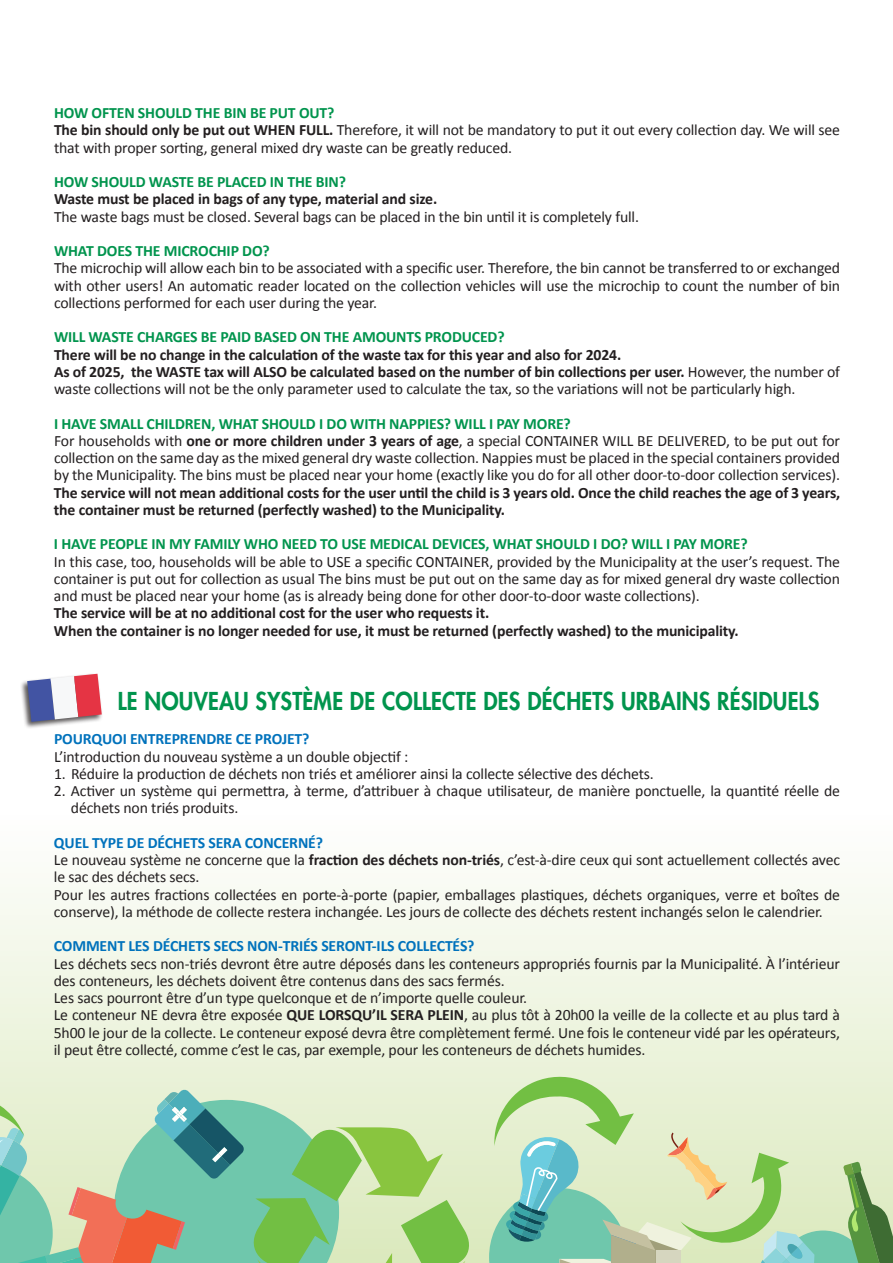
<style>
.page{position:relative;width:893px;height:1263px;background:#fff}
.page>*{position:absolute;margin:0;border:0;box-sizing:border-box;transform-origin:0 0}
.t1{font:800 24px "Futura";letter-spacing:.01em;color:#00944d;scale:.92 1}
.t2{font:15.75px/17.2px "Calibri";letter-spacing:-.01em;color:#231f20}
.t3{font:700 15.75px/17.2px "Calibri";letter-spacing:-.01em;color:#231f20}
.t4{font:700 15.75px "Calibri";letter-spacing:-.01em;color:#00944d}
.t5{font:700 15.75px "Calibri";letter-spacing:-.01em;color:#0072bc}
.s1{font-weight:700;color:#00944d}
.s2{font-weight:700}
.s3{font-weight:400}
.s4{font-weight:700;color:#0072bc}
</style>
<div class="page">
<div style="left:0;top:812px;width:893px;height:451px;background:linear-gradient(to bottom,#fffefe,#dbe9bd)"></div>
<svg style="left:0;top:1089px;width:475px;height:174px"></svg>
<svg style="left:489px;top:1070px;width:404px;height:193px"></svg>
<div style="left:20px;top:672px;width:83px;height:57px;background:#231f20;opacity:.75"></div>
<svg style="left:27px;top:674px;width:75px;height:48px"></svg>
<p class="t2" style="left:54px;top:104px;width:788px"><span class="s1">HOW OFTEN SHOULD THE BIN BE PUT OUT?<br></span><span class="s2">The bin should only be put out WHEN FULL.</span> Therefore, it will not be mandatory to put it out every collection day. We will see that with proper sorting, general mixed dry waste can be greatly reduced.</p>
<p class="t4" style="left:54px;top:172px;width:294px">HOW SHOULD WASTE BE PLACED IN THE BIN?</p>
<p class="t3" style="left:54px;top:190px;width:385px">Waste must be placed in bags of any type, material and size.</p>
<p class="t2" style="left:54px;top:207px;width:586px">The waste bags must be closed. Several bags can be placed in the bin until it is completely full.</p>
<p class="t4" style="left:54px;top:241px;width:217px">WHAT DOES THE MICROCHIP DO?</p>
<p class="t2" style="left:54px;top:259px;width:788px;text-align:justify">The microchip will allow each bin to be associated with a specific user. Therefore, the bin cannot be transferred to or exchanged with other users! An automatic reader located on the collection vehicles will use the microchip to count the number of bin collections performed for each user during the year.</p>
<p class="t4" style="left:54px;top:327px;width:452px">WILL WASTE CHARGES BE PAID BASED ON THE AMOUNTS PRODUCED?</p>
<p class="t3" style="left:54px;top:345px;width:788px">There will be no change in the calculation of the waste tax for this year and also for 2024.<br>As of 2025, the WASTE tax will ALSO be calculated based on the number of bin collections per user. <span class="s3">However, the number of waste collections will not be the only parameter used to calculate the tax, so the variations will not be particularly high.</span></p>
<p class="t2" style="left:54px;top:414px;width:788px"><span class="s1">I HAVE SMALL CHILDREN, WHAT SHOULD I DO WITH NAPPIES? WILL I PAY MORE?<br></span>For households with <span class="s2">one or more children under 3 years of age</span>, a special CONTAINER WILL BE DELIVERED, to be put out for collection on the same day as the mixed general dry waste collection. Nappies must be placed in the special containers provided by the Municipality. The bins must be placed near your home (exactly like you do for all other door-to-door collection services).</p>
<p class="t3" style="left:54px;top:483px;width:788px">The service will not mean additional costs for the user until the child is 3 years old. Once the child reaches the age of 3 years, the container must be returned (perfectly washed) to the Municipality.</p>
<p class="t4" style="left:54px;top:534px;width:695px">I HAVE PEOPLE IN MY FAMILY WHO NEED TO USE MEDICAL DEVICES, WHAT SHOULD I DO? WILL I PAY MORE?</p>
<p class="t2" style="left:54px;top:552px;width:788px;text-align:justify">In this case, too, households will be able to USE a specific CONTAINER, provided by the Municipality at the user’s request. The container is put out for collection as usual The bins must be put out on the same day as for mixed general dry waste collection and must be placed near your home (as is already being done for other door-to-door waste collections).</p>
<p class="t3" style="left:54px;top:604px;width:686px">The service will be at no additional cost for the user who requests it.<br>When the container is no longer needed for use, it must be returned (perfectly washed) to the municipality.</p>
<h1 class="t1" style="left:118px;top:686px;width:764px">LE NOUVEAU SYSTÈME DE COLLECTE DES DÉCHETS URBAINS RÉSIDUELS</h1>
<p class="t5" style="left:54px;top:729px;width:257px">POURQUOI ENTREPRENDRE CE PROJET?</p>
<p class="t2" style="left:54px;top:747px;width:356px">L’introduction du nouveau système a un double objectif :</p>
<p class="t2" style="left:54px;top:764px;width:601px">1. Réduire la production de déchets non triés et améliorer ainsi la collecte sélective des déchets.</p>
<p class="t2" style="left:71px;top:782px;width:771px;text-indent:-17px">2. Activer un système qui permettra, à terme, d’attribuer à chaque utilisateur, de manière ponctuelle, la quantité réelle de déchets non triés produits.</p>
<p class="t2" style="left:54px;top:833px;width:788px"><span class="s4">QUEL TYPE DE DÉCHETS SERA CONCERNÉ?<br></span>Le nouveau système ne concerne que la <span class="s2">fraction des déchets non-triés</span>, c’est-à-dire ceux qui sont actuellement collectés avec le sac des déchets secs.<br>Pour les autres fractions collectées en porte-à-porte (papier, emballages plastiques, déchets organiques, verre et boîtes de conserve), la méthode de collecte restera inchangée. Les jours de collecte des déchets restent inchangés selon le calendrier.</p>
<p class="t5" style="left:54px;top:936px;width:422px">COMMENT LES DÉCHETS SECS NON-TRIÉS SERONT-ILS COLLECTÉS?</p>
<p class="t2" style="left:54px;top:954px;width:788px">Les déchets secs non-triés devront être autre déposés dans les conteneurs appropriés fournis par la Municipalité. À l’intérieur des conteneurs, les déchets doivent être contenus dans des sacs fermés.<br>Les sacs pourront être d’un type quelconque et de n’importe quelle couleur.<br>Le conteneur NE devra être exposée <span class="s2">QUE LORSQU’IL SERA PLEIN</span>, au plus tôt à 20h00 la veille de la collecte et au plus tard à 5h00 le jour de la collecte. Le conteneur exposé devra être complètement fermé. Une fois le conteneur vidé par les opérateurs, il peut être collecté, comme c’est le cas, par exemple, pour les conteneurs de déchets humides.</p>
</div>
